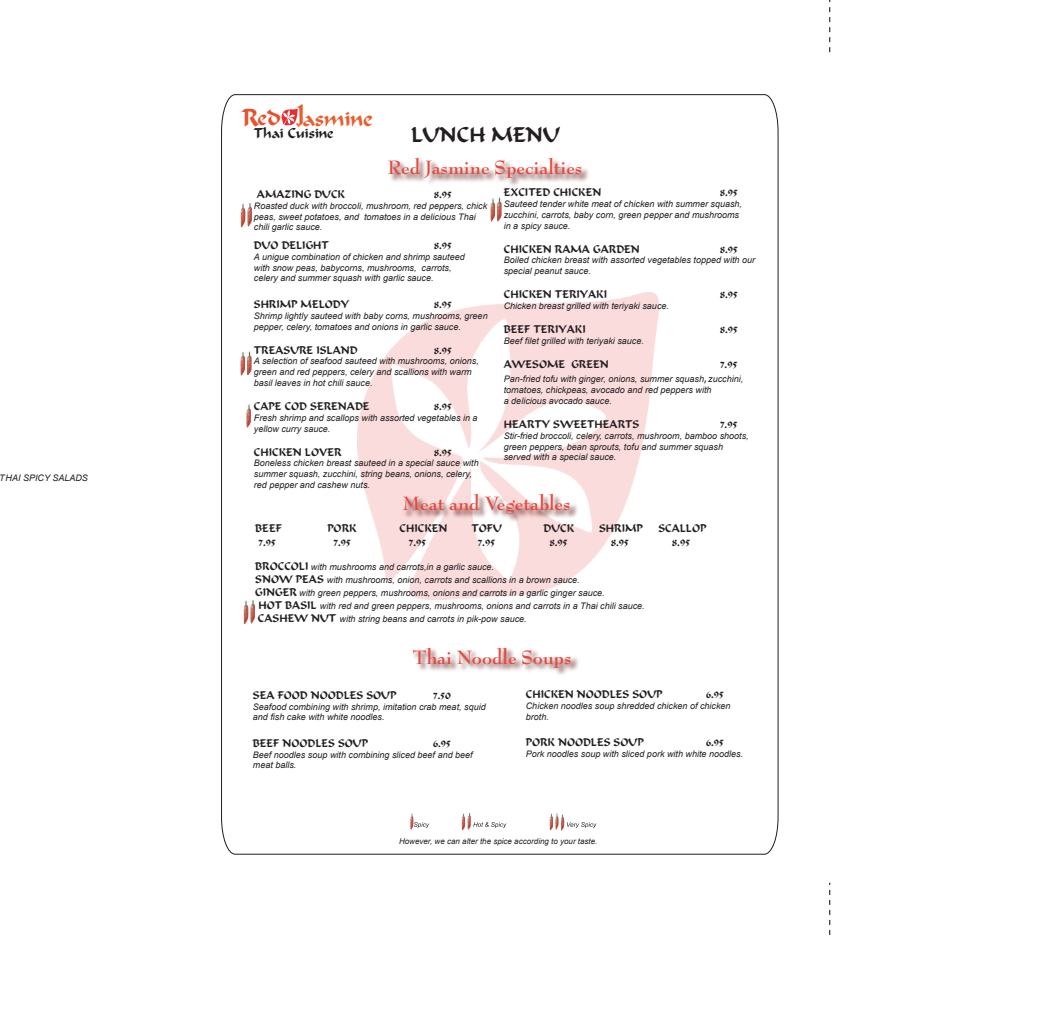
<style>
.page{position:relative;width:1047px;height:1036px;background:#fff}
.page>*{position:absolute;margin:0;border:0;box-sizing:border-box;transform-origin:0 0}
.t1{font:24px "Calligrapher";color:#ea5e2e}
.t2{font:700 21px "Bernhard Modern Std";color:#e6493e}
.t3{font:21px "Calligrapher";color:#231f20}
.t4{font:21px "Calligrapher";color:#ea5e2e}
.t5{font:14px "Calligrapher";color:#231f20}
.t6{font:11px "Calligrapher";color:#231f20}
.t7{font:italic 9px/10.8px "Arial";color:#231f20}
.t8{font:italic 8px "Arial";color:#231f20}
.s1{font-size:24px;color:#e8532d}
.s2{color:#e8522e}
.s3{font-size:24px;color:#e8522e}
.s4{font-family:"Myriad";font-style:normal;font-size:12px}
.s5{font-family:"Calligrapher";font-style:normal;font-size:11px}
</style>
<div class="page">
<svg style="left:221px;top:94px;width:557px;height:760px"></svg>
<svg style="left:281px;top:107px;width:18px;height:20px"></svg>
<img style="left:247px;top:203px;width:5px;height:24px">
<img style="left:241px;top:203px;width:4px;height:24px">
<img style="left:247px;top:351px;width:4px;height:24px">
<img style="left:240px;top:352px;width:5px;height:23px">
<img style="left:490px;top:197px;width:11px;height:25px">
<img style="left:250px;top:599px;width:5px;height:24px">
<img style="left:244px;top:600px;width:4px;height:24px">
<img style="left:410px;top:643px;width:171px;height:36px">
<p class="t7" style="left:0;top:472px;width:89px">THAI SPICY SALADS</p>
<h1 class="t1" style="left:297px;top:100px;width:9px">J</h1>
<h2 class="t4" style="left:242px;top:107px;width:132px"><span class="s1">R</span><span class="s2">e</span><span class="s3">d</span> asmine</h2>
<h3 class="t5" style="left:254px;top:126px;width:81px">Thai Cuisine</h3>
<h2 class="t3" style="left:411px;top:123px;width:150px">LUNCH MENU</h2>
<h2 class="t2" style="left:387px;top:156px;width:196px">Red Jasmine Specialties</h2>
<p class="t6" style="left:257px;top:188px;width:90px">AMAZING DUCK</p>
<p class="t6" style="left:434px;top:188px;width:19px">8.95</p>
<p class="t7" style="left:254px;top:200px;width:235px">Roasted duck with broccoli, mushroom, red peppers, chick peas, sweet potatoes, and tomatoes in a delicious Thai chili garlic sauce.</p>
<p class="t6" style="left:254px;top:239px;width:76px">DUO DELIGHT</p>
<p class="t6" style="left:434px;top:239px;width:19px">8.95</p>
<p class="t7" style="left:254px;top:251px;width:212px">A unigue combination of chicken and shrimp sauteed with snow peas, babycorns, mushrooms, carrots, celery and summer squash with garlic sauce.</p>
<p class="t6" style="left:254px;top:298px;width:97px">SHRIMP MELODY</p>
<p class="t6" style="left:434px;top:298px;width:19px">8.95</p>
<p class="t7" style="left:254px;top:310px;width:235px">Shrimp lightly sauteed with baby corns, mushrooms, green pepper, celery, tomatoes and onions in garlic sauce.</p>
<p class="t6" style="left:254px;top:343px;width:105px">TREASURE ISLAND</p>
<p class="t6" style="left:434px;top:343px;width:19px">8.95</p>
<p class="t7" style="left:254px;top:356px;width:226px">A selection of seafood sauteed with mushrooms, onions, green and red peppers, celery and scallions with warm basil leaves in hot chili sauce.</p>
<p class="t6" style="left:254px;top:400px;width:117px">CAPE COD SERENADE</p>
<p class="t6" style="left:434px;top:400px;width:19px">8.95</p>
<p class="t7" style="left:254px;top:412px;width:225px">Fresh shrimp and scallops with assorted vegetables in a yellow curry sauce.</p>
<p class="t6" style="left:254px;top:445px;width:89px">CHICKEN LOVER</p>
<p class="t6" style="left:434px;top:445px;width:19px">8.95</p>
<p class="t7" style="left:254px;top:458px;width:226px">Boneless chicken breast sauteed in a special sauce with summer squash, zucchini, string beans, onions, celery, red pepper and cashew nuts.</p>
<p class="t6" style="left:503px;top:186px;width:99px">EXCITED CHICKEN</p>
<p class="t6" style="left:719px;top:186px;width:19px">8.95</p>
<p class="t7" style="left:503px;top:198px;width:240px">Sauteed tender white meat of chicken with summer squash, zucchini, carrots, baby corn, green pepper and mushrooms in a spicy sauce.</p>
<p class="t6" style="left:503px;top:243px;width:137px">CHICKEN RAMA GARDEN</p>
<p class="t6" style="left:719px;top:243px;width:19px">8.95</p>
<p class="t7" style="left:503px;top:255px;width:253px">Boiled chicken breast with assorted vegetables topped with our special peanut sauce.</p>
<p class="t6" style="left:503px;top:288px;width:105px">CHICKEN TERIYAKI</p>
<p class="t6" style="left:719px;top:288px;width:19px">8.95</p>
<p class="t7" style="left:503px;top:300px;width:167px">Chicken breast grilled with teriyaki sauce.</p>
<p class="t6" style="left:503px;top:323px;width:83px">BEEF TERIYAKI</p>
<p class="t6" style="left:719px;top:323px;width:19px">8.95</p>
<p class="t7" style="left:503px;top:335px;width:142px">Beef filet grilled with teriyaki sauce.</p>
<p class="t6" style="left:503px;top:358px;width:106px">AWESOME GREEN</p>
<p class="t6" style="left:719px;top:358px;width:19px">7.95</p>
<p class="t7" style="left:503px;top:374px;width:241px">Pan-fried tofu with ginger, onions, summer squash<span class="s4">,</span> zucchini, tomatoes, chickpeas, avocado and red peppers with<br>a delicious avocado sauce.</p>
<p class="t6" style="left:503px;top:418px;width:137px">HEARTY SWEETHEARTS</p>
<p class="t6" style="left:719px;top:418px;width:19px">7.95</p>
<p class="t7" style="left:503px;top:430px;width:246px">Stir-fried broccoli, celery, carrots, mushroom, bamboo shoots, green peppers, bean sprouts, tofu and summer squash served with a special sauce.</p>
<h2 class="t2" style="left:402px;top:493px;width:169px">Meat and Vegetables</h2>
<p class="t6" style="left:255px;top:522px;width:28px">BEEF</p>
<p class="t6" style="left:327px;top:522px;width:31px">PORK</p>
<p class="t6" style="left:399px;top:522px;width:49px">CHICKEN</p>
<p class="t6" style="left:471px;top:522px;width:32px">TOFU</p>
<p class="t6" style="left:543px;top:522px;width:32px">DUCK</p>
<p class="t6" style="left:599px;top:522px;width:45px">SHRIMP</p>
<p class="t6" style="left:658px;top:522px;width:49px">SCALLOP</p>
<p class="t6" style="left:258px;top:535px;width:19px">7.95</p>
<p class="t6" style="left:333px;top:535px;width:19px">7.95</p>
<p class="t6" style="left:408px;top:535px;width:19px">7.95</p>
<p class="t6" style="left:477px;top:535px;width:19px">7.95</p>
<p class="t6" style="left:549px;top:535px;width:19px">8.95</p>
<p class="t6" style="left:610px;top:535px;width:19px">8.95</p>
<p class="t6" style="left:672px;top:535px;width:19px">8.95</p>
<p class="t7" style="left:255px;top:561px;width:240px"><span class="s5">BROCCOLI</span> with mushrooms and carrots,in a garlic sauce.</p>
<p class="t7" style="left:255px;top:574px;width:326px"><span class="s5">SNOW PEAS</span> with mushrooms, onion, carrots and scallions in a brown sauce.</p>
<p class="t7" style="left:255px;top:587px;width:351px"><span class="s5">GINGER</span> with green peppers, mushrooms, onions and carrots in a garlic ginger sauce.</p>
<p class="t7" style="left:258px;top:600px;width:388px"><span class="s5">HOT BASIL</span> with red and green peppers, mushrooms, onions and carrots in a Thai chili sauce.</p>
<p class="t7" style="left:258px;top:614px;width:270px"><span class="s5">CASHEW NUT</span> with string beans and carrots in pik-pow sauce.</p>
<h2 class="t2" style="left:412px;top:646px;width:160px">Thai Noodle Soups</h2>
<p class="t6" style="left:525px;top:688px;width:138px">CHICKEN NOODLES SOUP</p>
<p class="t6" style="left:705px;top:688px;width:19px">6.95</p>
<p class="t7" style="left:525px;top:700px;width:206px">Chicken noodles soup shredded chicken of chicken broth.</p>
<p class="t6" style="left:525px;top:736px;width:119px">PORK NOODLES SOUP</p>
<p class="t6" style="left:705px;top:736px;width:19px">6.95</p>
<p class="t7" style="left:525px;top:748px;width:219px">Pork noodles soup with sliced pork with white noodles.</p>
<p class="t6" style="left:253px;top:688px;width:145px">SEA FOOD NOODLES SOUP</p>
<p class="t6" style="left:433px;top:688px;width:19px">7.50</p>
<p class="t7" style="left:253px;top:701px;width:234px">Seafood combining with shrimp, imitation crab meat, squid and fish cake with white noodles.</p>
<p class="t6" style="left:253px;top:736px;width:117px">BEEF NOODLES SOUP</p>
<p class="t6" style="left:433px;top:736px;width:19px">6.95</p>
<p class="t7" style="left:253px;top:749px;width:221px">Beef noodles soup with combining sliced beef and beef meat balls.</p>
<p class="t8" style="left:399px;top:835px;width:200px">However, we can alter the spice according to your taste.</p>
</div>
